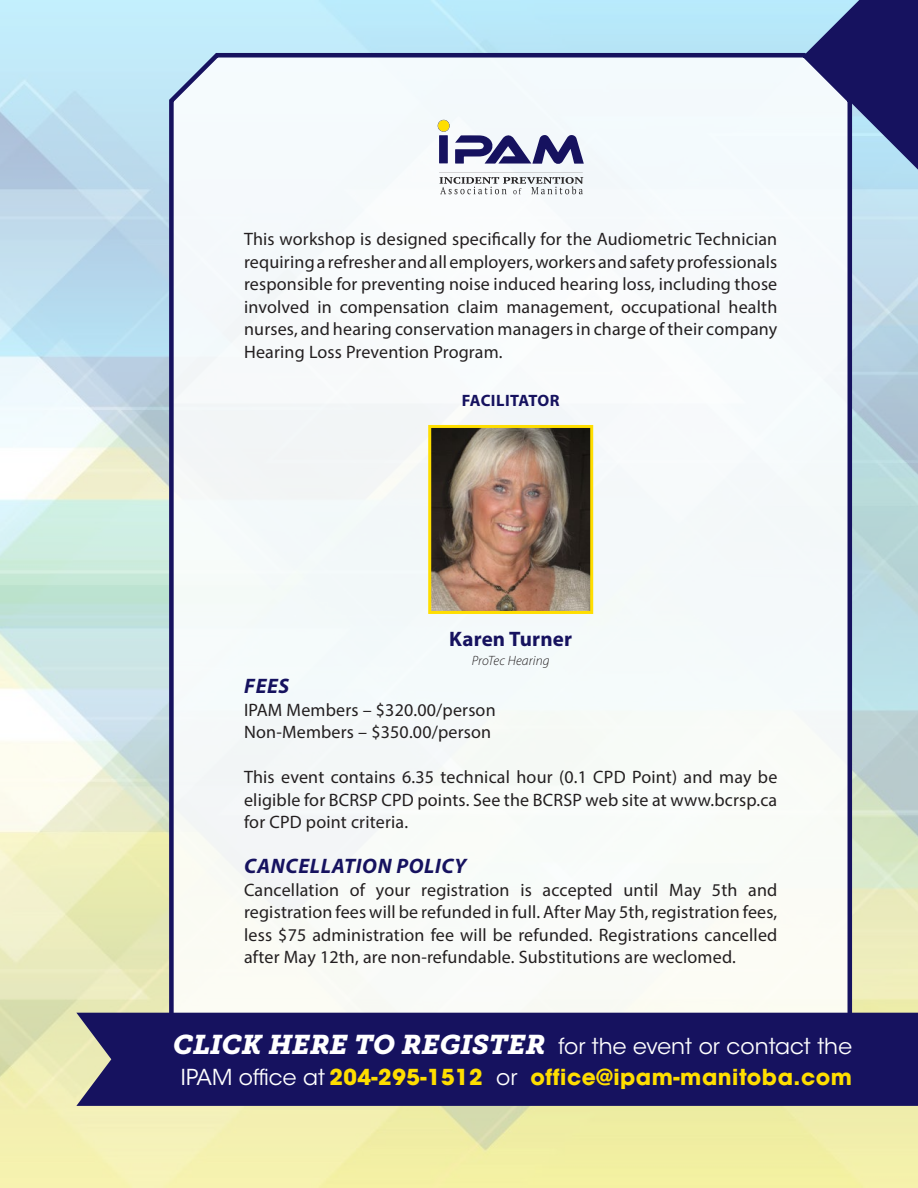
<style>
.page{position:relative;width:918px;height:1188px;background:#fff}
.page>*{position:absolute;margin:0;border:0;box-sizing:border-box;transform-origin:0 0}
.t1{font:700 21.9px "ITC Avant Garde Std";letter-spacing:.025em;color:#ffde00}
.t2{font:21.9px "ITC Avant Garde Std";letter-spacing:.005em;color:#fff}
.t3{font:italic 700 21px "Myriad Pro";letter-spacing:.03em;color:#16125f}
.t4{font:700 21px "Myriad Pro";letter-spacing:.01em;color:#16125f}
.t5{font:18px/22.5px "Myriad Pro";letter-spacing:.01em;color:#231f20;text-align:justify}
.t6{font:700 16.5px "Myriad Pro";letter-spacing:.015em;color:#16125f}
.t7{font:italic 300 13.5px "Myriad Pro";letter-spacing:.01em;color:#231f20}
.s1{font-family:"Museo Slab 900";font-style:italic;font-size:26.85px}
.s2{font-weight:400;color:#fff}
</style>
<div class="page">
<div style="left:167px;top:49px;width:687px;height:964px;background:#f5fafa"></div>
<svg style="left:804px;top:0;width:114px;height:170px"></svg>
<div style="left:76px;top:1013px;width:842px;height:93px;background:#16125f"></div>
<img style="left:432px;top:429px;width:157px;height:181px">
<div style="left:428px;top:425px;width:165px;height:189px;border:3px solid #ffde00"></div>
<svg style="left:438px;top:120px;width:146px;height:74px"></svg>
<p class="t5" style="left:244px;top:228px;width:535px">This workshop is designed specifically for the Audiometric Technician requiring a refresher and all employers, workers and safety professionals responsible for preventing noise induced hearing loss, including those involved in compensation claim management, occupational health nurses, and hearing conservation managers in charge of their company Hearing Loss Prevention Program.</p>
<p class="t6" style="left:462px;top:389px;width:100px">FACILITATOR</p>
<p class="t4" style="left:449px;top:625px;width:124px">Karen Turner</p>
<p class="t7" style="left:472px;top:653px;width:79px">ProTec Hearing</p>
<p class="t3" style="left:244px;top:672px;width:47px">FEES</p>
<p class="t5" style="left:244px;top:698px;width:253px">IPAM Members – $320.00/person</p>
<p class="t5" style="left:244px;top:720px;width:249px">Non-Members – $350.00/person</p>
<p class="t5" style="left:244px;top:765px;width:535px">This event contains 6.35 technical hour (0.1 CPD Point) and may be eligible for BCRSP CPD points. See the BCRSP web site at www.bcrsp.ca for CPD point criteria.</p>
<p class="t3" style="left:244px;top:852px;width:224px">CANCELLATION POLICY</p>
<p class="t5" style="left:244px;top:878px;width:535px">Cancellation of your registration is accepted until May 5th and registration fees will be refunded in full. After May 5th, registration fees, less $75 administration fee will be refunded. Registrations cancelled after May 12th, are non-refundable. Substitutions are weclomed.</p>
<p class="t2" style="left:173px;top:1033px;width:680px"><span class="s1">CLICK HERE TO REGISTER</span> for the event or contact the</p>
<p class="t1" style="left:181px;top:1063px;width:673px"><span class="s2">IPAM office at</span> 204-295-1512 <span class="s2">or</span> office@ipam-manitoba.com</p>
</div>
